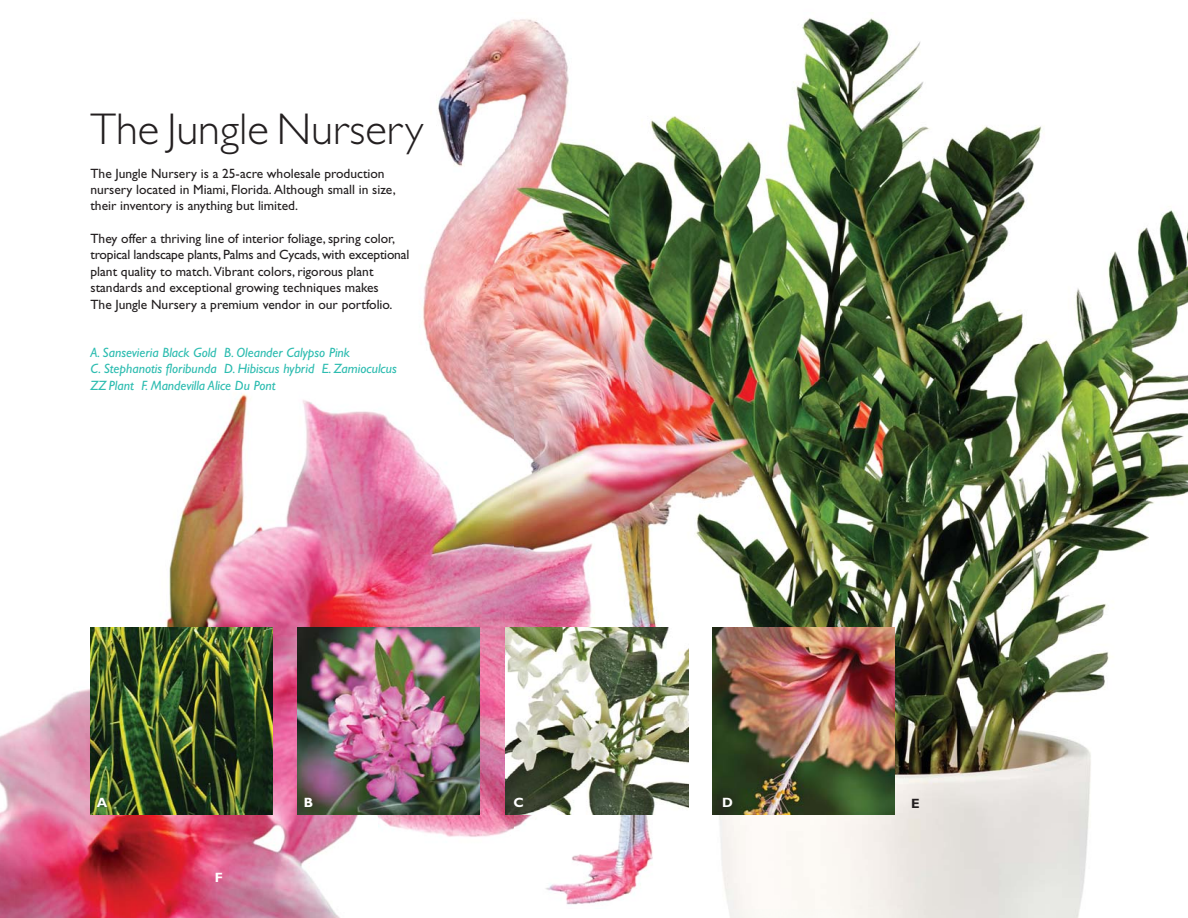
<style>
.page{position:relative;width:1188px;height:918px;background:#fff}
.page>*{position:absolute;margin:0;border:0;box-sizing:border-box;transform-origin:0 0}
.t1{font:300 44.55px "Gill Sans";color:#231f20}
.t2{font:13.5px/16.5px "Gill Sans";color:#231f20}
.t3{font:italic 13.5px/16.5px "Gill Sans";color:#2cbcb0}
.t4{font:700 13.5px "Gill Sans";color:#fff}
.t5{font:700 13.5px "Gill Sans";color:#231f20}
</style>
<div class="page">
<img style="left:423px;top:19px;width:92px;height:363px">
<img style="left:840px;top:126px;width:348px;height:792px">
<img style="left:840px;top:18px;width:119px;height:891px">
<img style="left:515px;top:18px;width:325px;height:364px">
<img style="left:0;top:382px;width:840px;height:536px">
<img style="left:378px;top:382px;width:137px;height:527px">
<img style="left:91px;top:628px;width:182px;height:186px">
<img style="left:297px;top:628px;width:183px;height:186px">
<img style="left:506px;top:628px;width:182px;height:186px">
<img style="left:712px;top:628px;width:183px;height:186px">
<h1 class="t1" style="left:90px;top:113px;width:334px">The Jungle Nursery</h1>
<p class="t2" style="left:91px;top:167px;width:307px">The Jungle Nursery is a 25-acre wholesale production nursery located in Miami, Florida. Although small in size, their inventory is anything but limited.</p>
<p class="t2" style="left:91px;top:232px;width:320px">They offer a thriving line of interior foliage, spring color, tropical landscape plants, Palms and Cycads, with exceptional plant quality to match.Vibrant colors, rigorous plant standards and exceptional growing techniques makes<br>The Jungle Nursery a premium vendor in our portfolio.</p>
<p class="t3" style="left:91px;top:345px;width:308px">A. Sansevieria Black Gold B. Oleander Calypso Pink<br>C. Stephanotis floribunda D. Hibiscus hybrid E. Zamioculcus<br>ZZ Plant F. Mandevilla Alice Du Pont</p>
<p class="t4" style="left:97px;top:798px;width:12px">A</p>
<p class="t4" style="left:215px;top:873px;width:10px">F</p>
<p class="t4" style="left:304px;top:798px;width:11px">B</p>
<p class="t4" style="left:514px;top:798px;width:12px">C</p>
<p class="t4" style="left:722px;top:798px;width:12px">D</p>
<p class="t5" style="left:911px;top:799px;width:10px">E</p>
</div>
